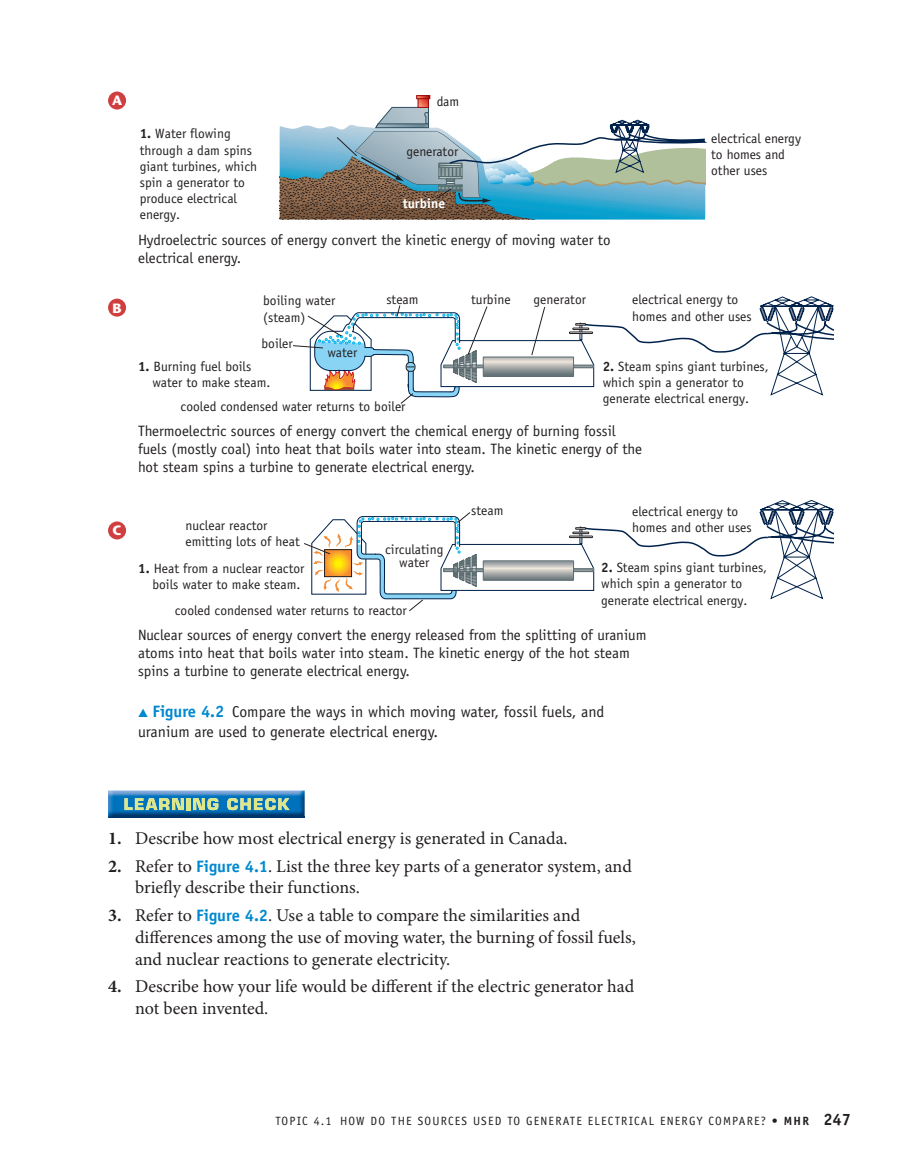
<style>
.page{position:relative;width:905px;height:1175px;background:#fff}
.page>*{position:absolute;margin:0;border:0;box-sizing:border-box;transform-origin:0 0}
.t1{font:18px/21.8px "Minion Pro";color:#231f20}
.t2{font:15.75px/19.5px "Officina Sans";color:#231f20}
.t3{font:15px/18px "Officina Sans";color:#231f20}
.t4{font:13.5px/16.2px "Officina Sans";color:#231f20}
.t5{font:700 13.5px "Officina Sans";color:#fff}
.t6{font:700 13.5px "Stone Sans";color:#fff}
.t7{font:12px "Officina Sans";letter-spacing:.1em;color:#231f20}
.s1{font-weight:700}
.s2{font-family:"European Pi Three";font-size:12px;color:#0089cf}
.s3{font-weight:700;font-size:16.5px;color:#0089cf}
.s4{font-family:"Officina Sans";font-weight:700;font-size:16.5px;color:#0089cf}
.s5{font-weight:700;font-size:16.5px}
</style>
<div class="page">
<svg style="left:293px;top:296px;width:541px;height:108px"></svg>
<svg style="left:304px;top:500px;width:530px;height:112px"></svg>
<div style="left:416px;top:95px;width:14px;height:4px;border:1px solid #9b070c"></div>
<svg style="left:279px;top:97px;width:428px;height:122px"></svg>
<img style="left:108px;top:790px;width:197px;height:27px">
<svg style="left:227px;top:798px;width:62px;height:12px"></svg>
<svg style="left:124px;top:798px;width:94px;height:12px"></svg>
<div style="left:108px;top:298px;width:18px;height:18px;background:#cf3f40;border-radius:50%"></div>
<div style="left:108px;top:92px;width:18px;height:18px;background:#cf3f40;border-radius:50%"></div>
<div style="left:108px;top:521px;width:18px;height:18px;background:#cf3f40;border-radius:50%"></div>
<p class="t6" style="left:112px;top:95px;width:12px">A</p>
<p class="t6" style="left:112px;top:302px;width:11px">B</p>
<p class="t6" style="left:112px;top:525px;width:11px">C</p>
<p class="t4" style="left:437px;top:94px;width:24px">dam</p>
<p class="t4" style="left:140px;top:127px;width:119px"><span class="s1">1.</span> Water flowing through a dam spins giant turbines, which spin a generator to produce electrical energy.</p>
<p class="t4" style="left:711px;top:131px;width:91px">electrical energy to homes and other uses</p>
<p class="t3" style="left:138px;top:232px;width:474px">Hydroelectric sources of energy convert the kinetic energy of moving water to electrical energy.</p>
<p class="t4" style="left:406px;top:145px;width:53px">generator</p>
<p class="t5" style="left:402px;top:198px;width:44px">turbine</p>
<p class="t4" style="left:263px;top:294px;width:74px">boiling water (steam)</p>
<p class="t4" style="left:386px;top:292px;width:34px">steam</p>
<p class="t4" style="left:261px;top:336px;width:33px">boiler</p>
<p class="t4" style="left:327px;top:345px;width:32px">water</p>
<p class="t4" style="left:152px;top:359px;width:119px;text-indent:-14px"><span class="s1">1.</span> Burning fuel boils water to make steam.</p>
<p class="t4" style="left:181px;top:399px;width:226px">cooled condensed water returns to boiler</p>
<p class="t4" style="left:471px;top:292px;width:41px">turbine</p>
<p class="t4" style="left:533px;top:292px;width:54px">generator</p>
<p class="t4" style="left:632px;top:293px;width:121px">electrical energy to homes and other uses</p>
<p class="t4" style="left:602px;top:359px;width:168px"><span class="s1">2.</span> Steam spins giant turbines, which spin a generator to generate electrical energy.</p>
<p class="t3" style="left:138px;top:423px;width:505px">Thermoelectric sources of energy convert the chemical energy of burning fossil fuels (mostly coal) into heat that boils water into steam. The kinetic energy of the hot steam spins a turbine to generate electrical energy.</p>
<p class="t4" style="left:632px;top:504px;width:121px">electrical energy to homes and other uses</p>
<p class="t4" style="left:471px;top:503px;width:34px">steam</p>
<p class="t4" style="left:185px;top:518px;width:116px">nuclear reactor emitting lots of heat</p>
<p class="t4" style="left:385px;top:543px;width:60px;line-height:13.5px;text-align:center">circulating water</p>
<p class="t4" style="left:138px;top:561px;width:168px;text-align:right"><span class="s1">1.</span> Heat from a nuclear reactor boils water to make steam.</p>
<p class="t4" style="left:601px;top:560px;width:168px"><span class="s1">2.</span> Steam spins giant turbines, which spin a generator to generate electrical energy.</p>
<p class="t4" style="left:175px;top:603px;width:233px">cooled condensed water returns to reactor</p>
<p class="t3" style="left:138px;top:627px;width:510px">Nuclear sources of energy convert the energy released from the splitting of uranium atoms into heat that boils water into steam. The kinetic energy of the hot steam spins a turbine to generate electrical energy.</p>
<p class="t2" style="left:138px;top:703px;width:468px"><span class="s2">-</span> <span class="s3">Figure 4.2</span> Compare the ways in which moving water, fossil fuels, and uranium are used to generate electrical energy.</p>
<p class="t1" style="left:108px;top:828px;width:461px"><span class="s1">1.</span> Describe how most electrical energy is generated in Canada.</p>
<p class="t1" style="left:135px;top:856px;width:498px;text-indent:-27px"><span class="s1">2.</span> Refer to <span class="s4">Figure 4.1</span>. List the three key parts of a generator system, and briefly describe their functions.</p>
<p class="t1" style="left:135px;top:905px;width:502px;text-indent:-27px"><span class="s1">3.</span> Refer to <span class="s4">Figure 4.2</span>. Use a table to compare the similarities and differences among the use of moving water, the burning of fossil fuels, and nuclear reactions to generate electricity.</p>
<p class="t1" style="left:135px;top:977px;width:500px;text-indent:-27px"><span class="s1">4.</span> Describe how your life would be different if the electric generator had not been invented.</p>
<p class="t7" style="left:275px;top:1116px;width:577px">TOPIC 4.1 HOW DO THE SOURCES USED TO GENERATE ELECTRICAL ENERGY COMPARE? <span class="s1">• MHR</span> <span class="s5">247</span></p>
</div>
